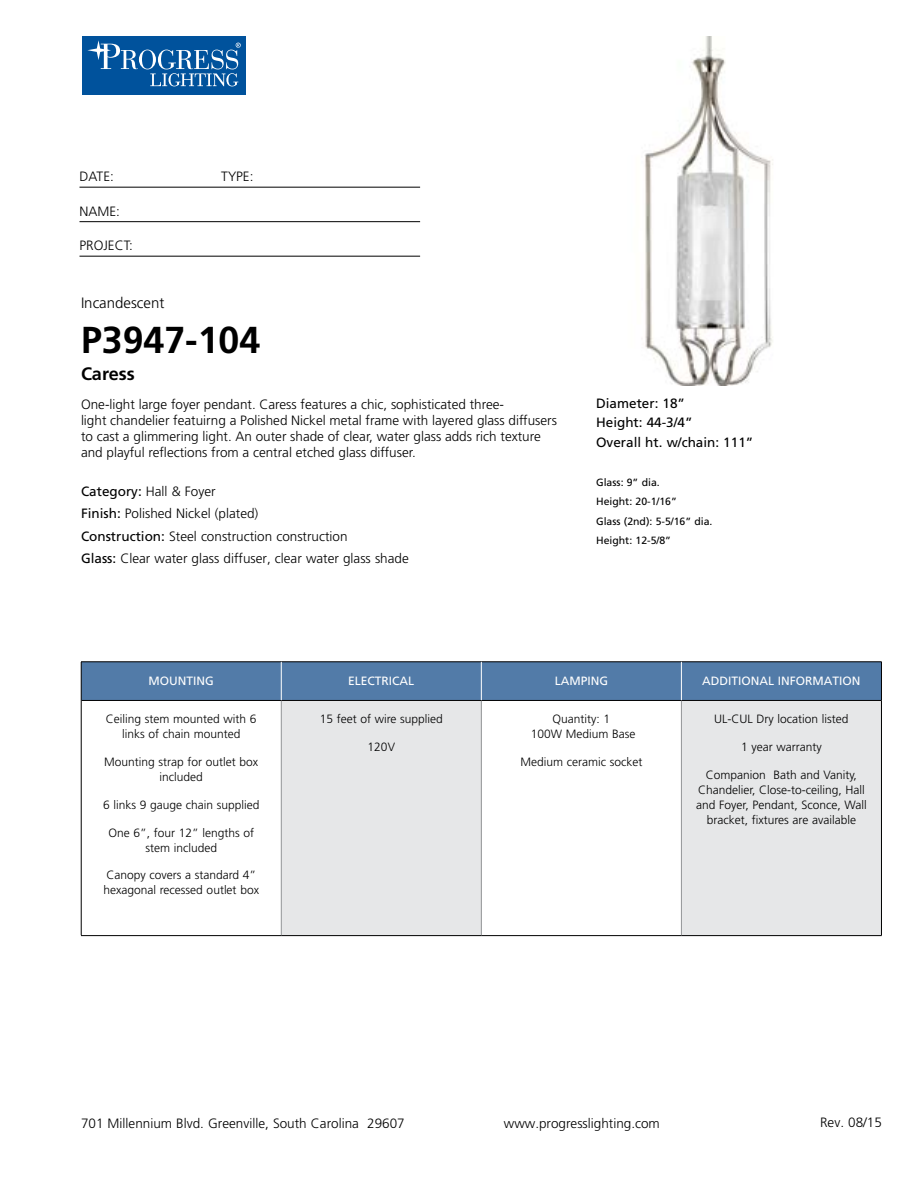
<style>
.page{position:relative;width:918px;height:1188px;background:#fff}
.page>*{position:absolute;margin:0;border:0;box-sizing:border-box;transform-origin:0 0}
.t1{font:700 37.5px "Frutiger";color:#000}
.t2{font:700 18px "Frutiger";color:#000}
.t3{font:300 15px "Frutiger";color:#000}
.t4{font:300 13.5px/16.2px "Frutiger";color:#000}
.t5{font:13.5px/19.5px "Frutiger";color:#000}
.t6{font:300 12px/15px "Frutiger";color:#000;text-align:center}
.t7{font:12px "Frutiger";color:#fff}
.t8{font:10.5px/19.5px "Frutiger";color:#000}
.s1{font-weight:400}
</style>
<div class="page">
<div style="left:82px;top:36px;width:164px;height:59px;background:#00529c"></div>
<svg style="left:139px;top:50px;width:17px;height:19px"></svg>
<div style="left:142px;top:50px;width:11px;height:19px;background:#00529c;border-radius:50%"></div>
<svg style="left:87px;top:40px;width:51px;height:29px"></svg>
<svg style="left:150px;top:43px;width:91px;height:43px"></svg>
<hr style="left:80px;top:187px;width:340px;height:1px;background:#000">
<hr style="left:80px;top:221px;width:340px;height:1px;background:#000">
<hr style="left:80px;top:256px;width:340px;height:1px;background:#000">
<div style="left:82px;top:663px;width:799px;height:37px;background:#527ba8"></div>
<div style="left:281px;top:700px;width:200px;height:236px;background:#e6e7e8"></div>
<div style="left:681px;top:700px;width:200px;height:236px;background:#e6e7e8"></div>
<hr style="left:281px;top:701px;width:1px;height:234px;background:#939598">
<hr style="left:481px;top:701px;width:1px;height:234px;background:#939598">
<hr style="left:681px;top:701px;width:1px;height:234px;background:#939598">
<hr style="left:81px;top:700px;width:200px;height:1px;background:#000">
<hr style="left:281px;top:700px;width:200px;height:1px;background:#000">
<hr style="left:481px;top:700px;width:200px;height:1px;background:#000">
<hr style="left:681px;top:700px;width:200px;height:1px;background:#000">
<hr style="left:81px;top:935px;width:200px;height:1px;background:#000">
<hr style="left:281px;top:935px;width:200px;height:1px;background:#000">
<hr style="left:481px;top:935px;width:200px;height:1px;background:#000">
<hr style="left:681px;top:935px;width:201px;height:1px;background:#000">
<hr style="left:81px;top:662px;width:200px;height:1px;background:#000">
<hr style="left:81px;top:662px;width:1px;height:38px;background:#000">
<hr style="left:281px;top:662px;width:200px;height:1px;background:#000">
<hr style="left:481px;top:662px;width:200px;height:1px;background:#000">
<hr style="left:681px;top:662px;width:201px;height:1px;background:#000">
<hr style="left:881px;top:662px;width:1px;height:38px;background:#000">
<hr style="left:81px;top:700px;width:1px;height:235px;background:#000">
<hr style="left:881px;top:700px;width:1px;height:235px;background:#000">
<hr style="left:281px;top:662px;width:1px;height:38px;background:#fff">
<hr style="left:681px;top:662px;width:1px;height:38px;background:#fff">
<hr style="left:481px;top:662px;width:1px;height:38px;background:#fff">
<img style="left:644px;top:36px;width:129px;height:349px">
<p class="t4" style="left:80px;top:169px;width:36px">DATE:</p>
<p class="t4" style="left:221px;top:169px;width:34px">TYPE:</p>
<p class="t4" style="left:80px;top:203px;width:42px">NAME:</p>
<p class="t4" style="left:80px;top:238px;width:55px">PROJECT:</p>
<p class="t3" style="left:81px;top:295px;width:85px">Incandescent</p>
<h1 class="t1" style="left:81px;top:318px;width:181px">P3947-104</h1>
<h2 class="t2" style="left:81px;top:364px;width:55px">Caress</h2>
<p class="t4" style="left:81px;top:396px;width:478px">One-light large foyer pendant. Caress features a chic, sophisticated three-<br>light chandelier featuirng a Polished Nickel metal frame with layered glass diffusers to cast a glimmering light. An outer shade of clear, water glass adds rich texture and playful reflections from a central etched glass diffuser.</p>
<p class="t4" style="left:81px;top:480px;width:329px;line-height:22.5px"><span class="s1">Category:</span> Hall &amp; Foyer<br><span class="s1">Finish:</span> Polished Nickel (plated)<br><span class="s1">Construction:</span> Steel construction construction<br><span class="s1">Glass:</span> Clear water glass diffuser, clear water glass shade</p>
<p class="t5" style="left:596px;top:393px;width:159px">Diameter: 18”<br>Height: 44-3/4”<br>Overall ht. w/chain: 111”</p>
<p class="t8" style="left:596px;top:472px;width:118px">Glass: 9” dia.<br>Height: 20-1/16”<br>Glass (2nd): 5-5/16” dia.<br>Height: 12-5/8”</p>
<p class="t7" style="left:149px;top:673px;width:67px">MOUNTING</p>
<p class="t7" style="left:348px;top:673px;width:68px">ELECTRICAL</p>
<p class="t7" style="left:555px;top:673px;width:55px">LAMPING</p>
<p class="t7" style="left:702px;top:673px;width:160px">ADDITIONAL INFORMATION</p>
<p class="t6" style="left:106px;top:712px;width:152px">Ceiling stem mounted with 6 links of chain mounted</p>
<p class="t6" style="left:104px;top:754px;width:156px">Mounting strap for outlet box included</p>
<p class="t6" style="left:103px;top:797px;width:158px">6 links 9 gauge chain supplied</p>
<p class="t6" style="left:108px;top:825px;width:147px">One 6”, four 12” lengths of stem included</p>
<p class="t6" style="left:104px;top:868px;width:157px;text-align:left">Canopy covers a standard 4” hexagonal recessed outlet box</p>
<p class="t6" style="left:320px;top:712px;width:125px">15 feet of wire supplied</p>
<p class="t6" style="left:368px;top:739px;width:29px">120V</p>
<p class="t6" style="left:714px;top:712px;width:136px">UL-CUL Dry location listed</p>
<p class="t6" style="left:741px;top:739px;width:82px">1 year warranty</p>
<p class="t6" style="left:696px;top:767px;width:172px">Companion Bath and Vanity,<br>Chandelier, Close-to-ceiling, Hall and Foyer, Pendant, Sconce, Wall bracket, fixtures are available</p>
<p class="t6" style="left:531px;top:712px;width:106px">Quantity: 1<br>100W Medium Base</p>
<p class="t6" style="left:520px;top:754px;width:123px">Medium ceramic socket</p>
<p class="t4" style="left:81px;top:1115px;width:325px">701 Millennium Blvd. Greenville, South Carolina 29607</p>
<p class="t4" style="left:504px;top:1115px;width:158px">www.progresslighting.com</p>
<p class="t4" style="left:820px;top:1114px;width:63px">Rev. 08/15</p>
</div>
